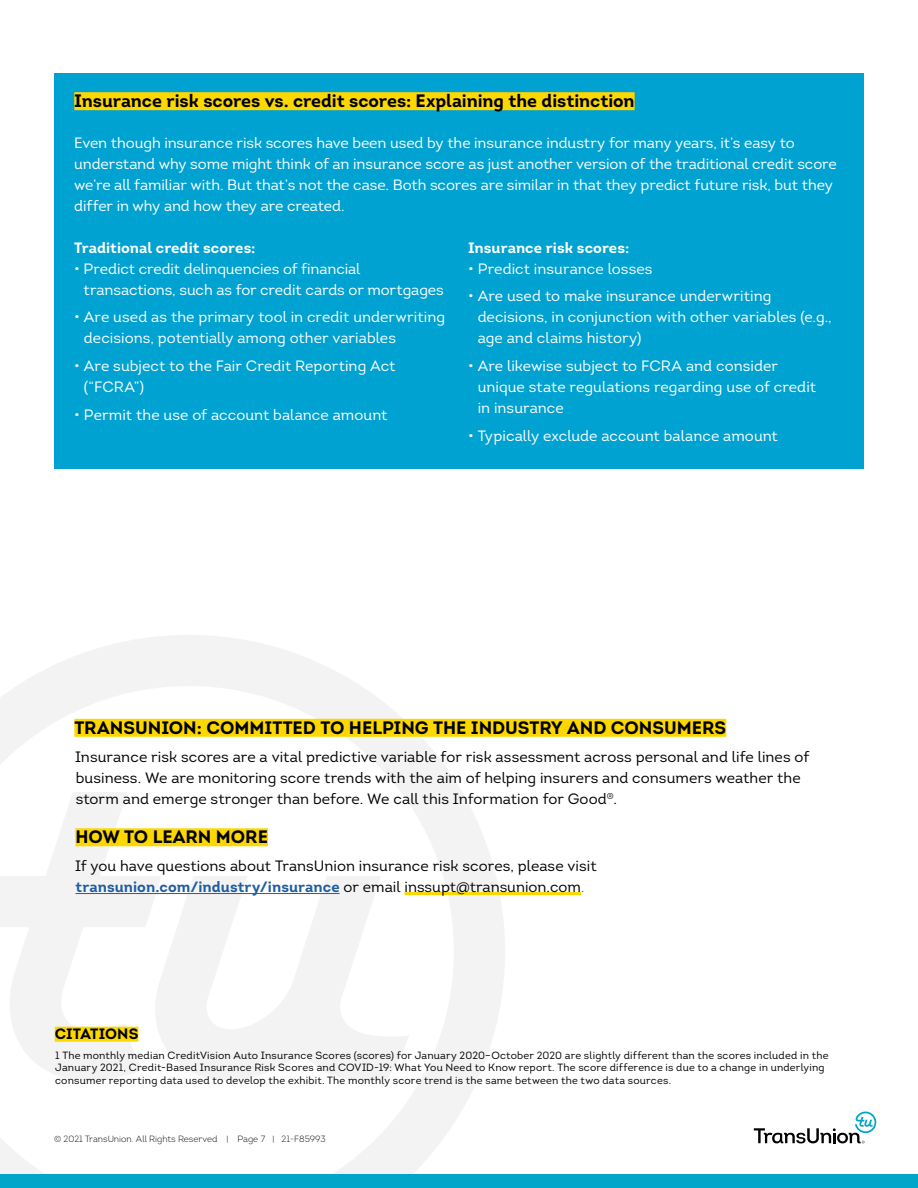
<style>
.page{position:relative;width:918px;height:1188px;background:#fff}
.page>*{position:absolute;margin:0;border:0;box-sizing:border-box;transform-origin:0 0}
.t1{font:18px "Intro Bold Caps";color:#000}
.t2{font:700 18px "Intro";color:#000}
.t3{font:15px/21px "Intro";color:#fff}
.t4{font:15px/21px "Intro";letter-spacing:.005em;color:#000}
.t5{font:700 15px "Intro";letter-spacing:.005em;color:#fff}
.t6{font:15px "Intro Bold Caps";color:#000}
.t7{font:10.5px/12.6px "Intro";letter-spacing:.02em;color:#000}
.t8{font:300 9px "Intro";color:#000}
.s1{font-weight:700;color:#215e9e}
.s2{font-weight:300}
</style>
<div class="page">
<svg style="left:754px;top:1112px;width:122px;height:32px"></svg>
<svg style="left:0;top:635px;width:505px;height:539px"></svg>
<svg style="left:151px;top:876px;width:258px;height:205px;fill:#f3f3f4"></svg>
<div style="left:74px;top:719px;width:652px;height:18px;background:#fcd800"></div>
<div style="left:75px;top:828px;width:193px;height:18px;background:#fcd800"></div>
<hr style="left:76px;top:893px;width:264px;height:1px;background:#215e9e">
<hr style="left:405px;top:892px;width:176px;height:3px;background:#fcd800">
<div style="left:55px;top:1027px;width:83px;height:15px;background:#fcd800"></div>
<div style="left:54px;top:73px;width:810px;height:396px;background:#00a2d1"></div>
<div style="left:74px;top:92px;width:561px;height:18px;background:#fcd800"></div>
<div style="left:0;top:1174px;width:918px;height:14px;background:#00a6ca"></div>
<p class="t2" style="left:74px;top:89px;width:562px">Insurance risk scores vs. credit scores: Explaining the distinction</p>
<p class="t3" style="left:74px;top:133px;width:764px">Even though insurance risk scores have been used by the insurance industry for many years, it’s easy to understand why some might think of an insurance score as just another version of the traditional credit score we’re all familiar with. But that’s not the case. Both scores are similar in that they predict future risk, but they differ in why and how they are created.</p>
<p class="t5" style="left:74px;top:238px;width:183px">Traditional credit scores:</p>
<p class="t3" style="left:84px;top:258px;width:362px;text-indent:-9px">• Predict credit delinquencies of financial transactions, such as for credit cards or mortgages</p>
<p class="t3" style="left:84px;top:307px;width:363px;text-indent:-10px">• Are used as the primary tool in credit underwriting decisions, potentially among other variables</p>
<p class="t3" style="left:84px;top:355px;width:313px;text-indent:-10px">• Are subject to the Fair Credit Reporting Act (“FCRA”)</p>
<p class="t3" style="left:74px;top:404px;width:315px">• Permit the use of account balance amount</p>
<p class="t5" style="left:468px;top:238px;width:163px">Insurance risk scores:</p>
<p class="t3" style="left:468px;top:258px;width:186px">• Predict insurance losses</p>
<p class="t3" style="left:478px;top:286px;width:356px;text-indent:-10px">• Are used to make insurance underwriting decisions, in conjunction with other variables (e.g., age and claims history)</p>
<p class="t3" style="left:478px;top:355px;width:340px;text-indent:-10px">• Are likewise subject to FCRA and consider unique state regulations regarding use of credit in insurance</p>
<p class="t3" style="left:468px;top:425px;width:311px">• Typically exclude account balance amount</p>
<p class="t1" style="left:74px;top:716px;width:653px">TRANSUNION: COMMITTED TO HELPING THE INDUSTRY AND CONSUMERS</p>
<p class="t4" style="left:75px;top:746px;width:736px">Insurance risk scores are a vital predictive variable for risk assessment across personal and life lines of business. We are monitoring score trends with the aim of helping insurers and consumers weather the storm and emerge stronger than before. We call this Information for Good<sup>®</sup>.</p>
<p class="t1" style="left:75px;top:825px;width:194px">HOW TO LEARN MORE</p>
<p class="t4" style="left:75px;top:855px;width:523px">If you have questions about TransUnion insurance risk scores, please visit <span class="s1">transunion.com/industry/insurance</span> or email inssupt@transunion.com<span class="s2">.</span></p>
<p class="t6" style="left:55px;top:1025px;width:85px">CITATIONS</p>
<p class="t7" style="left:55px;top:1049px;width:775px">1 The monthly median CreditVision Auto Insurance Scores (scores) for January 2020–October 2020 are slightly different than the scores included in the<br>January 2021, Credit-Based Insurance Risk Scores and COVID-19: What You Need to Know report. The score difference is due to a change in underlying consumer reporting data used to develop the exhibit. The monthly score trend is the same between the two data sources.</p>
<p class="t8" style="left:54px;top:1134px;width:273px">© 2021 TransUnion. All Rights Reserved | Page 7 | 21-F85993</p>
</div>
